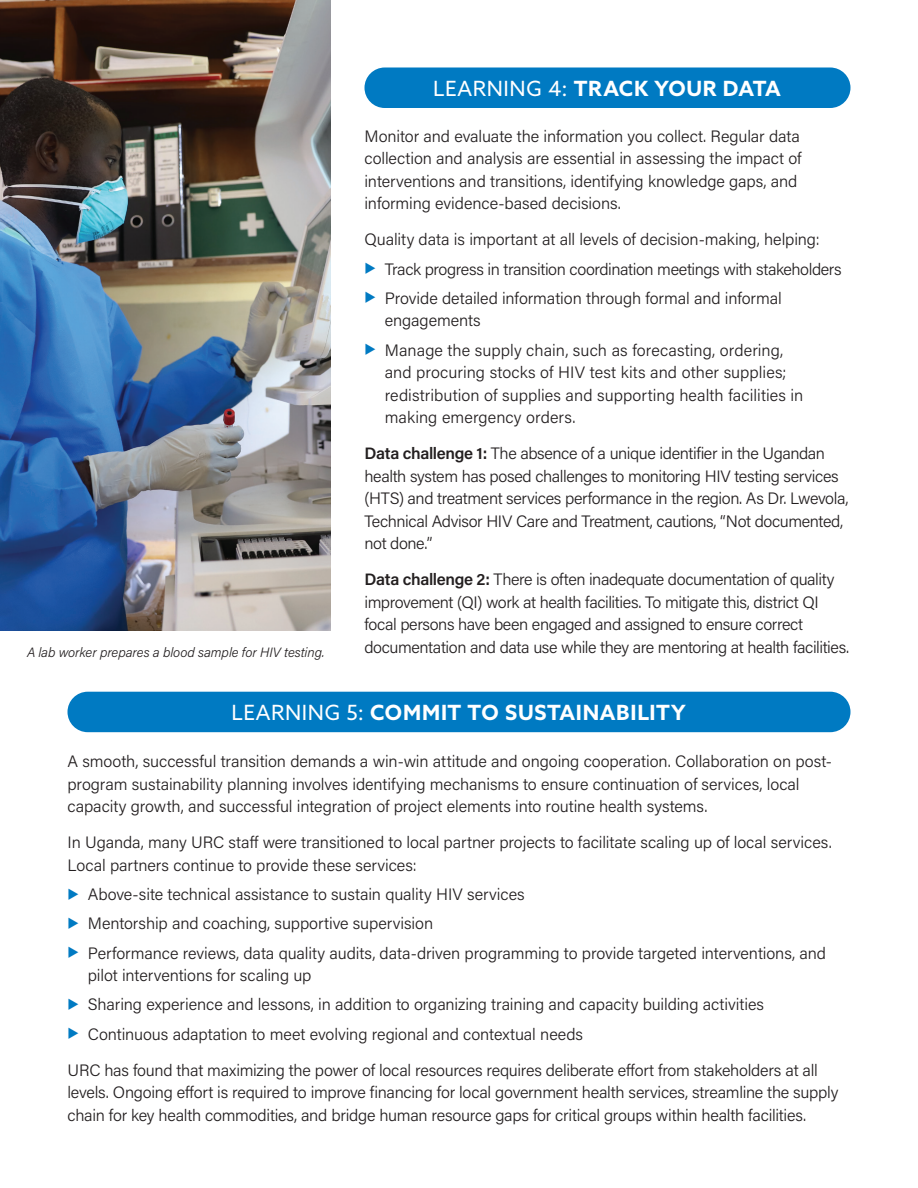
<style>
.page{position:relative;width:918px;height:1188px;background:#fff}
.page>*{position:absolute;margin:0;border:0;box-sizing:border-box;transform-origin:0 0}
.t1{font:700 21px "Azo Sans";letter-spacing:.03em;color:#fff}
.t2{font:700 21px "Azo Sans";letter-spacing:.01em;color:#fff}
.t3{font:300 16.5px/22.5px "Acumin Pro";letter-spacing:-.01em;color:#231f20}
.t4{font:italic 300 13.5px "Acumin Pro";letter-spacing:-.005em;color:#231f20}
.s1{font-weight:400}
.s2{color:#007ac2}
.s3{font-weight:600}
</style>
<div class="page">
<div style="left:68px;top:692px;width:782px;height:40px;background:#007ac2;border-radius:20px"></div>
<div style="left:364px;top:68px;width:486px;height:40px;background:#007ac2;border-radius:20px"></div>
<img style="left:0;top:0;width:331px;height:630px">
<p class="t2" style="left:433px;top:75px;width:349px"><span class="s1">LEARNING 4:</span> TRACK YOUR DATA</p>
<p class="t3" style="left:364px;top:124px;width:439px">Monitor and evaluate the information you collect. Regular data collection and analysis are essential in assessing the impact of interventions and transitions, identifying knowledge gaps, and informing evidence-based decisions.</p>
<p class="t3" style="left:364px;top:228px;width:457px">Quality data is important at all levels of decision-making, helping:</p>
<p class="t3" style="left:364px;top:257px;width:479px"><span class="s2">◆</span> Track progress in transition coordination meetings with stakeholders</p>
<p class="t3" style="left:385px;top:286px;width:399px;text-indent:-20px"><span class="s2">◆</span> Provide detailed information through formal and informal engagements</p>
<p class="t3" style="left:385px;top:338px;width:420px;text-indent:-20px"><span class="s2">◆</span> Manage the supply chain, such as forecasting, ordering, and procuring stocks of HIV test kits and other supplies; redistribution of supplies and supporting health facilities in making emergency orders.</p>
<p class="t3" style="left:365px;top:442px;width:485px"><span class="s3">Data challenge 1:</span> The absence of a unique identifier in the Ugandan health system has posed challenges to monitoring HIV testing services (HTS) and treatment services performance in the region. As Dr. Lwevola, Technical Advisor HIV Care and Treatment, cautions, “Not documented, not done.”</p>
<p class="t3" style="left:365px;top:568px;width:472px"><span class="s3">Data challenge 2:</span> There is often inadequate documentation of quality improvement (QI) work at health facilities. To mitigate this, district QI focal persons have been engaged and assigned to ensure correct</p>
<p class="t4" style="left:27px;top:643px;width:299px">A lab worker prepares a blood sample for HIV testing.</p>
<p class="t3" style="left:365px;top:635px;width:486px">documentation and data use while they are mentoring at health facilities.</p>
<p class="t1" style="left:232px;top:699px;width:456px"><span class="s1">LEARNING 5:</span> COMMIT TO SUSTAINABILITY</p>
<p class="t3" style="left:68px;top:750px;width:766px">A smooth, successful transition demands a win-win attitude and ongoing cooperation. Collaboration on post&shy;program sustainability planning involves identifying mechanisms to ensure continuation of services, local capacity growth, and successful integration of project elements into routine health systems.</p>
<p class="t3" style="left:68px;top:831px;width:766px">In Uganda, many URC staff were transitioned to local partner projects to facilitate scaling up of local services.<br>Local partners continue to provide these services:</p>
<p class="t3" style="left:68px;top:882px;width:459px"><span class="s2">◆</span> Above-site technical assistance to sustain quality HIV services</p>
<p class="t3" style="left:68px;top:912px;width:367px"><span class="s2">◆</span> Mentorship and coaching, supportive supervision</p>
<p class="t3" style="left:88px;top:941px;width:740px;text-indent:-20px"><span class="s2">◆</span> Performance reviews, data quality audits, data-driven programming to provide targeted interventions, and pilot interventions for scaling up</p>
<p class="t3" style="left:68px;top:993px;width:698px"><span class="s2">◆</span> Sharing experience and lessons, in addition to organizing training and capacity building activities</p>
<p class="t3" style="left:68px;top:1015px;width:752px;line-height:36px"><span class="s2">◆</span> Continuous adaptation to meet evolving regional and contextual needs<br>URC has found that maximizing the power of local resources requires deliberate effort from stakeholders at all</p>
<p class="t3" style="left:68px;top:1080px;width:772px">levels. Ongoing effort is required to improve financing for local government health services, streamline the supply chain for key health commodities, and bridge human resource gaps for critical groups within health facilities.</p>
</div>
